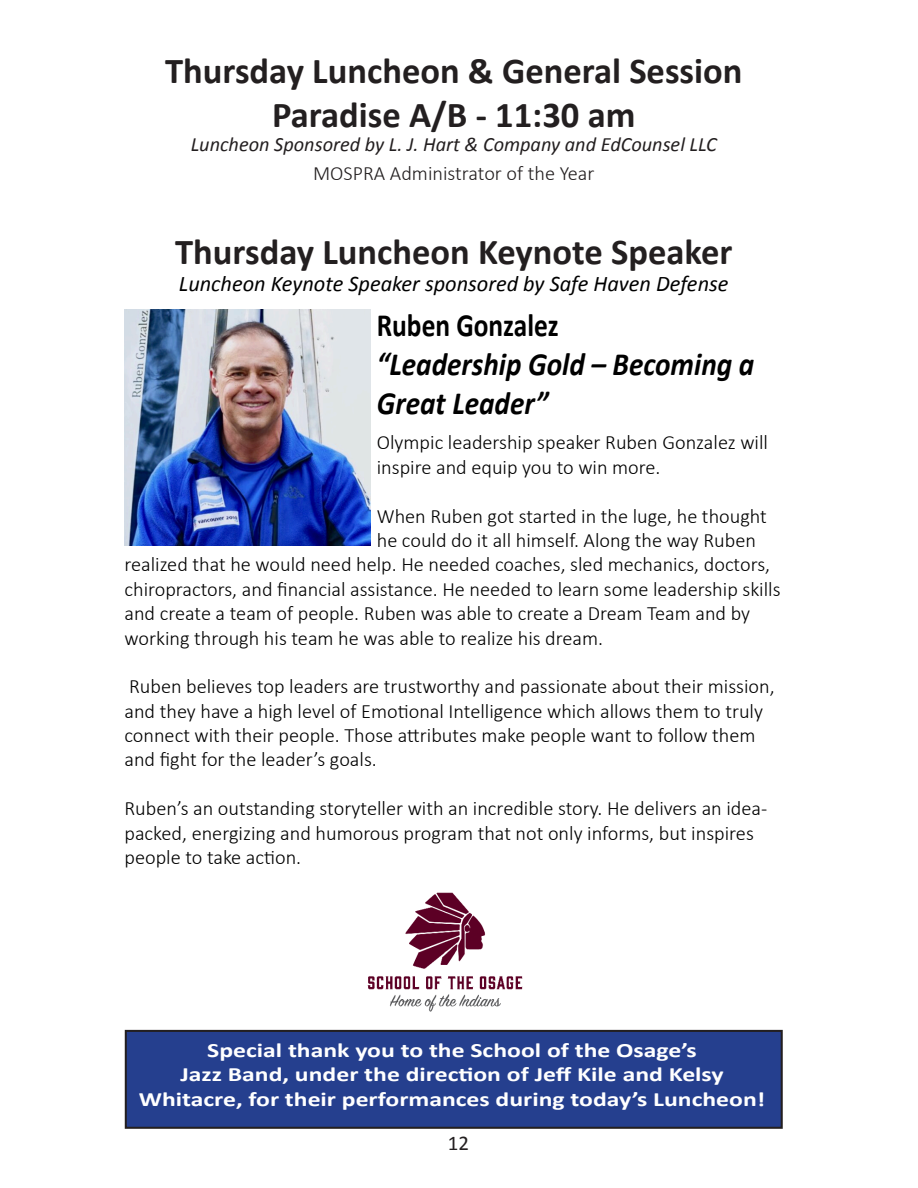
<style>
.page{position:relative;width:918px;height:1188px;background:#fff}
.page>*{position:absolute;margin:0;border:0;box-sizing:border-box;transform-origin:0 0}
.t1{font:700 36.6px "Calibri";color:#231f20}
.t2{font:italic 700 32.55px/39px "Calibri";color:#000;scale:.9 1}
.t3{font:700 32.55px "Calibri";color:#000;scale:.84 1}
.t4{font:italic 22.35px "Calibri";color:#000}
.t5{font:21px "Calibri";color:#231f20}
.t6{font:300 20.4px/24.5px "Calibri";color:#000}
.t7{font:700 20.4px/24.5px "Calibri";color:#fff;text-align:center;scale:1.26 1}
.t8{font:italic 20.4px "Calibri";color:#231f20}
.t9{font:300 20.4px "Calibri";color:#231f20}
</style>
<div class="page">
<img style="left:124px;top:310px;width:246px;height:235px">
<div style="left:126px;top:1031px;width:656px;height:97px;background:#253f8e"></div>
<div style="left:125px;top:1030px;width:658px;height:99px;border:2px solid #231f20"></div>
<img style="left:367px;top:892px;width:156px;height:120px">
<p class="t1" style="left:165px;top:47px;width:579px">Thursday Luncheon &amp; General Session</p>
<p class="t1" style="left:272px;top:91px;width:365px">Paradise A/B - 11:30 am</p>
<p class="t8" style="left:191px;top:131px;width:527px">Luncheon Sponsored by L. J. Hart &amp; Company and EdCounsel LLC</p>
<p class="t9" style="left:313px;top:161px;width:283px">MOSPRA Administrator of the Year</p>
<p class="t1" style="left:175px;top:229px;width:559px">Thursday Luncheon Keynote Speaker</p>
<p class="t4" style="left:179px;top:269px;width:551px">Luncheon Keynote Speaker sponsored by Safe Haven Defense</p>
<p class="t3" style="left:377px;top:304px;width:218px">Ruben Gonzalez</p>
<p class="t2" style="left:377px;top:345px;width:421px">“Leadership Gold – Becoming a<br>Great Leader”</p>
<p class="t6" style="left:377px;top:429px;width:393px">Olympic leadership speaker Ruben Gonzalez will inspire and equip you to win more.</p>
<p class="t6" style="left:377px;top:503px;width:392px">When Ruben got started in the luge, he thought</p>
<p class="t6" style="left:377px;top:527px;width:381px">he could do it all himself. Along the way Ruben</p>
<p class="t6" style="left:124px;top:551px;width:647px">realized that he would need help. He needed coaches, sled mechanics, doctors,</p>
<p class="t6" style="left:124px;top:576px;width:658px">chiropractors, and financial assistance. He needed to learn some leadership skills</p>
<p class="t6" style="left:124px;top:600px;width:627px">and create a team of people. Ruben was able to create a Dream Team and by</p>
<p class="t6" style="left:124px;top:625px;width:480px">working through his team he was able to realize his dream.</p>
<p class="t6" style="left:124px;top:673px;width:652px">Ruben believes top leaders are trustworthy and passionate about their mission, and they have a high level of Emotional Intelligence which allows them to truly connect with their people. Those attributes make people want to follow them and fight for the leader’s goals.</p>
<p class="t6" style="left:124px;top:795px;width:644px">Ruben’s an outstanding storyteller with an incredible story. He delivers an idea&shy;packed, energizing and humorous program that not only informs, but inspires people to take action.</p>
<p class="t7" style="left:207px;top:1038px;width:390px">Special thank you to the School of the Osage’s</p>
<p class="t7" style="left:139px;top:1062px;width:499px">Jazz Band, under the direction of Jeff Kile and Kelsy<br>Whitacre, for their performances during today’s Luncheon!</p>
<p class="t5" style="left:448px;top:1130px;width:23px">12</p>
</div>
